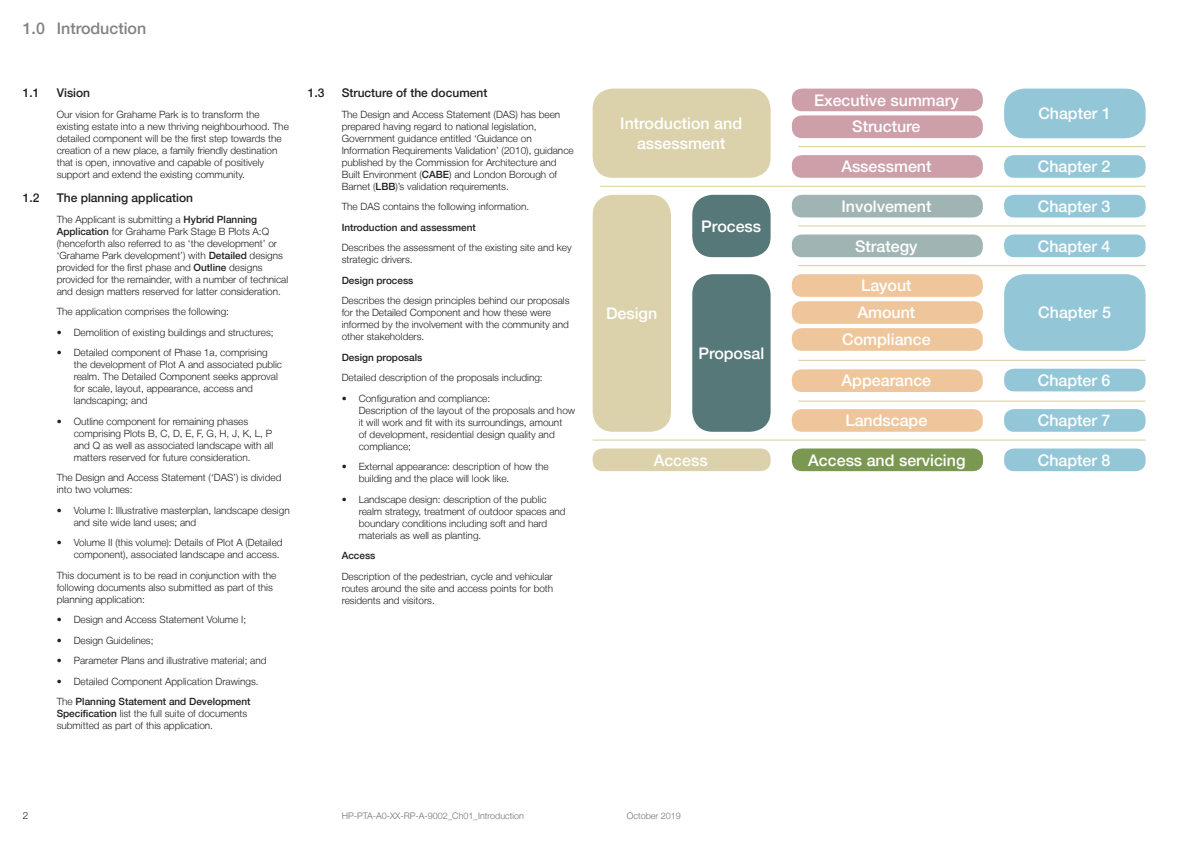
<style>
.page{position:relative;width:1191px;height:842px;background:#fff}
.page>*{position:absolute;margin:0;border:0;box-sizing:border-box;transform-origin:0 0}
.PT-B-Doc-cover-title{font:500 16px/19.2px "Helvetica Neue LT";color:#fff;text-align:center}
.t1{font:500 16px "Helvetica Neue LT";color:#828281}
.t2{font:500 12px "Helvetica Neue LT";color:#231f20}
.PT-B-Body-indent{font:300 10px/12px "Helvetica Neue LT";color:#231f20}
.PT-B-Body-heading{font:500 10px "Helvetica Neue LT";color:#231f20}
.PT-B-Body-indent-2{font:500 10px "Helvetica Neue LT";color:#231f20}
.t3{font:300 9px "Helvetica Neue LT";color:#717172}
.s1{font-weight:500}
</style>
<div class="page">
<div style="left:792px;top:155px;width:190px;height:23px;background:#cc9fa9;border-radius:10px"></div>
<div style="left:592px;top:89px;width:178px;height:89px;background:#dbd2ab;border-radius:20px"></div>
<div style="left:692px;top:195px;width:78px;height:62px;background:#577878;border-radius:20px"></div>
<div style="left:592px;top:195px;width:79px;height:237px;background:#dbd2ab;border-radius:20px"></div>
<div style="left:692px;top:274px;width:78px;height:158px;background:#577878;border-radius:20px"></div>
<div style="left:792px;top:195px;width:190px;height:22px;background:#a1b4b4;border-radius:10px"></div>
<div style="left:792px;top:234px;width:190px;height:23px;background:#a1b4b4;border-radius:10px"></div>
<div style="left:792px;top:301px;width:190px;height:23px;background:#efc69c;border-radius:10px"></div>
<div style="left:792px;top:89px;width:190px;height:22px;background:#cc9fa9;border-radius:10px"></div>
<div style="left:792px;top:115px;width:190px;height:23px;background:#cc9fa9;border-radius:10px"></div>
<div style="left:792px;top:274px;width:190px;height:23px;background:#efc69c;border-radius:10px"></div>
<div style="left:1004px;top:155px;width:141px;height:23px;background:#93c7d7;border-radius:10px"></div>
<div style="left:1004px;top:89px;width:141px;height:49px;background:#93c7d7;border-radius:20px"></div>
<div style="left:1004px;top:195px;width:141px;height:22px;background:#93c7d7;border-radius:10px"></div>
<div style="left:1004px;top:234px;width:141px;height:23px;background:#93c7d7;border-radius:10px"></div>
<div style="left:1004px;top:274px;width:141px;height:77px;background:#93c7d7;border-radius:20px"></div>
<hr style="left:600px;top:186px;width:545px;height:1px;background:#d7cda2">
<hr style="left:798px;top:146px;width:347px;height:1px;background:#d7cda2">
<hr style="left:798px;top:225px;width:347px;height:1px;background:#d7cda2">
<hr style="left:798px;top:265px;width:347px;height:1px;background:#d7cda2">
<div style="left:592px;top:448px;width:178px;height:23px;background:#dbd2ab;border-radius:10px"></div>
<div style="left:792px;top:448px;width:191px;height:23px;background:#7a9851;border-radius:10px"></div>
<div style="left:792px;top:328px;width:190px;height:23px;background:#efc69c;border-radius:10px"></div>
<div style="left:792px;top:369px;width:190px;height:23px;background:#efc69c;border-radius:10px"></div>
<div style="left:792px;top:409px;width:190px;height:23px;background:#efc69c;border-radius:10px"></div>
<div style="left:1004px;top:369px;width:141px;height:22px;background:#93c7d7;border-radius:10px"></div>
<div style="left:1004px;top:409px;width:141px;height:23px;background:#93c7d7;border-radius:10px"></div>
<div style="left:1004px;top:448px;width:141px;height:23px;background:#93c7d7;border-radius:10px"></div>
<hr style="left:798px;top:360px;width:347px;height:1px;background:#d7cda2">
<hr style="left:798px;top:401px;width:347px;height:1px;background:#d7cda2">
<hr style="left:592px;top:439px;width:553px;height:1px;background:#d7cda2">
<h1 class="t1" style="left:23px;top:19px;width:125px">1.0 Introduction</h1>
<p class="t2" style="left:23px;top:86px;width:18px">1.1</p>
<p class="t2" style="left:57px;top:86px;width:35px">Vision</p>
<p class="PT-B-Body-indent" style="left:57px;top:108px;width:234px">Our vision for Grahame Park is to transform the existing estate into a new thriving neighbourhood. The detailed component will be the first step towards the creation of a new place, a family friendly destination that is open, innovative and capable of positively support and extend the existing community.</p>
<p class="t2" style="left:23px;top:191px;width:18px">1.2</p>
<p class="t2" style="left:57px;top:191px;width:138px">The planning application</p>
<p class="PT-B-Body-indent" style="left:57px;top:213px;width:233px">The Applicant is submitting a <span class="s1">Hybrid Planning Application</span> for Grahame Park Stage B Plots A:Q (henceforth also referred to as ‘the development’ or ‘Grahame Park development’) with <span class="s1">Detailed</span> designs provided for the first phase and <span class="s1">Outline</span> designs provided for the remainder, with a number of technical and design matters reserved for latter consideration.</p>
<p class="PT-B-Body-indent" style="left:57px;top:305px;width:174px">The application comprises the following:</p>
<p class="PT-B-Body-indent" style="left:57px;top:326px;width:218px">• Demolition of existing buildings and structures;</p>
<p class="PT-B-Body-indent" style="left:74px;top:346px;width:210px;text-indent:-17px">• Detailed component of Phase 1a, comprising the development of Plot A and associated public realm. The Detailed Component seeks approval for scale, layout, appearance, access and landscaping; and</p>
<p class="PT-B-Body-indent" style="left:74px;top:415px;width:201px;text-indent:-17px">• Outline component for remaining phases comprising Plots B, C, D, E, F, G, H, J, K, L, P and Q as well as associated landscape with all matters reserved for future consideration.</p>
<p class="PT-B-Body-indent" style="left:57px;top:471px;width:226px">The Design and Access Statement (‘DAS’) is divided into two volumes:</p>
<p class="PT-B-Body-indent" style="left:74px;top:504px;width:217px;text-indent:-17px">• Volume I: Illustrative masterplan, landscape design and site wide land uses; and</p>
<p class="PT-B-Body-indent" style="left:74px;top:536px;width:210px;text-indent:-17px">• Volume II (this volume): Details of Plot A (Detailed component), associated landscape and access.</p>
<p class="PT-B-Body-indent" style="left:57px;top:569px;width:221px">This document is to be read in conjunction with the following documents also submitted as part of this planning application:</p>
<p class="PT-B-Body-indent" style="left:57px;top:613px;width:191px">• Design and Access Statement Volume I;</p>
<p class="PT-B-Body-indent" style="left:57px;top:634px;width:98px">• Design Guidelines;</p>
<p class="PT-B-Body-indent" style="left:57px;top:654px;width:211px">• Parameter Plans and illustrative material; and</p>
<p class="PT-B-Body-indent" style="left:57px;top:675px;width:203px">• Detailed Component Application Drawings.</p>
<p class="PT-B-Body-indent" style="left:57px;top:695px;width:195px">The <span class="s1">Planning Statement and Development<br>Specification</span> list the full suite of documents submitted as part of this application.</p>
<p class="t2" style="left:308px;top:86px;width:18px">1.3</p>
<p class="t2" style="left:342px;top:86px;width:147px">Structure of the document</p>
<p class="PT-B-Body-indent" style="left:342px;top:108px;width:233px">The Design and Access Statement (DAS) has been prepared having regard to national legislation, Government guidance entitled ‘Guidance on Information Requirements Validation’ (2010), guidance published by the Commission for Architecture and Built Environment (<span class="s1">CABE</span>) and London Borough of Barnet (<span class="s1">LBB</span>)’s validation requirements.</p>
<p class="PT-B-Body-indent" style="left:342px;top:200px;width:189px">The DAS contains the following information.</p>
<p class="PT-B-Body-heading" style="left:342px;top:221px;width:136px">Introduction and assessment</p>
<p class="PT-B-Body-indent" style="left:342px;top:241px;width:232px">Describes the assessment of the existing site and key strategic drivers.</p>
<p class="PT-B-Body-heading" style="left:342px;top:274px;width:73px">Design process</p>
<p class="PT-B-Body-indent" style="left:342px;top:294px;width:229px">Describes the design principles behind our proposals for the Detailed Component and how these were informed by the involvement with the community and other stakeholders.</p>
<p class="PT-B-Body-indent-2" style="left:342px;top:351px;width:82px">Design proposals</p>
<p class="PT-B-Body-indent" style="left:342px;top:371px;width:202px">Detailed description of the proposals including:</p>
<p class="PT-B-Body-indent" style="left:359px;top:392px;width:218px;text-indent:-17px">• Configuration and compliance:<br>Description of the layout of the proposals and how it will work and fit with its surroundings, amount<br>of development, residential design quality and compliance;</p>
<p class="PT-B-Body-indent" style="left:359px;top:460px;width:191px;text-indent:-17px">• External appearance: description of how the building and the place will look like.</p>
<p class="PT-B-Body-indent" style="left:359px;top:493px;width:208px;text-indent:-17px">• Landscape design: description of the public realm strategy, treatment of outdoor spaces and boundary conditions including soft and hard materials as well as planting.</p>
<p class="PT-B-Body-heading" style="left:342px;top:550px;width:35px">Access</p>
<p class="PT-B-Body-indent" style="left:342px;top:570px;width:213px;text-align:justify">Description of the pedestrian, cycle and vehicular routes around the site and access points for both residents and visitors.</p>
<p class="PT-B-Doc-cover-title" style="left:620px;top:114px;width:123px">Introduction and assessment</p>
<p class="PT-B-Doc-cover-title" style="left:606px;top:304px;width:53px">Design</p>
<p class="PT-B-Doc-cover-title" style="left:701px;top:216px;width:61px">Process</p>
<p class="PT-B-Doc-cover-title" style="left:698px;top:343px;width:67px">Proposal</p>
<p class="PT-B-Doc-cover-title" style="left:814px;top:90px;width:146px">Executive summary</p>
<p class="PT-B-Doc-cover-title" style="left:852px;top:117px;width:70px">Structure</p>
<p class="PT-B-Doc-cover-title" style="left:841px;top:157px;width:92px">Assessment</p>
<p class="PT-B-Doc-cover-title" style="left:841px;top:196px;width:91px">Involvement</p>
<p class="PT-B-Doc-cover-title" style="left:855px;top:236px;width:64px">Strategy</p>
<p class="PT-B-Doc-cover-title" style="left:861px;top:276px;width:52px">Layout</p>
<p class="PT-B-Doc-cover-title" style="left:857px;top:303px;width:59px">Amount</p>
<p class="PT-B-Doc-cover-title" style="left:842px;top:330px;width:90px">Compliance</p>
<p class="PT-B-Doc-cover-title" style="left:841px;top:371px;width:91px">Appearance</p>
<p class="PT-B-Doc-cover-title" style="left:845px;top:411px;width:83px">Landscape</p>
<p class="PT-B-Doc-cover-title" style="left:653px;top:450px;width:55px">Access</p>
<p class="PT-B-Doc-cover-title" style="left:808px;top:450px;width:159px">Access and servicing</p>
<p class="PT-B-Body-indent" style="left:23px;top:809px;width:7px">2</p>
<p class="t3" style="left:342px;top:811px;width:184px">HP-PTA-A0-XX-RP-A-9002_Ch01_Introduction</p>
<p class="t3" style="left:626px;top:811px;width:56px">October 2019</p>
<p class="PT-B-Doc-cover-title" style="left:1038px;top:104px;width:74px">Chapter 1</p>
<p class="PT-B-Doc-cover-title" style="left:1037px;top:157px;width:74px">Chapter 2</p>
<p class="PT-B-Doc-cover-title" style="left:1037px;top:196px;width:74px">Chapter 3</p>
<p class="PT-B-Doc-cover-title" style="left:1037px;top:236px;width:74px">Chapter 4</p>
<p class="PT-B-Doc-cover-title" style="left:1038px;top:303px;width:74px">Chapter 5</p>
<p class="PT-B-Doc-cover-title" style="left:1037px;top:370px;width:74px">Chapter 6</p>
<p class="PT-B-Doc-cover-title" style="left:1037px;top:411px;width:74px">Chapter 7</p>
<p class="PT-B-Doc-cover-title" style="left:1037px;top:450px;width:74px">Chapter 8</p>
</div>
